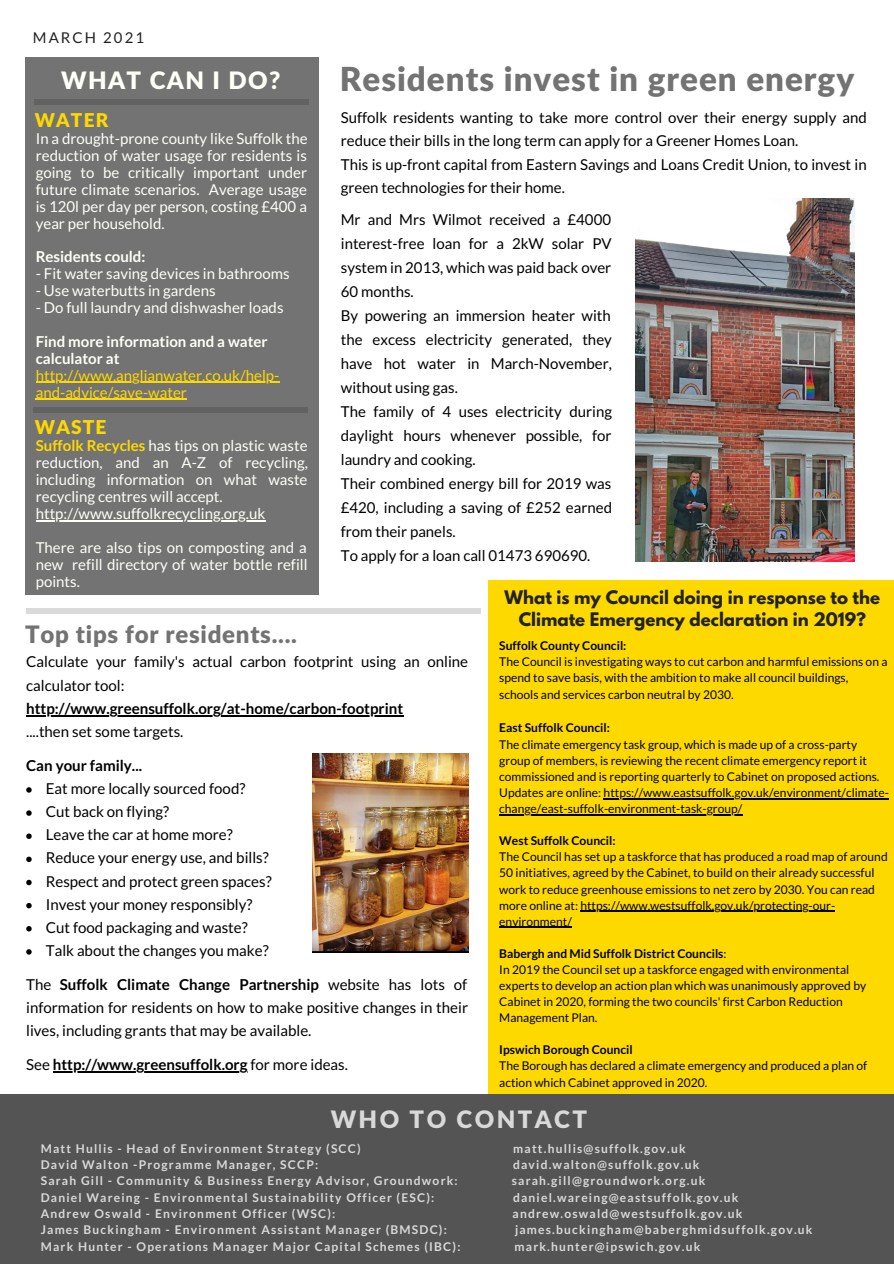
<style>
.page{position:relative;width:894px;height:1264px;background:#fff}
.page>*{position:absolute;margin:0;border:0;box-sizing:border-box;transform-origin:0 0}
.t1{font:900 33.15px "Lato Latin";letter-spacing:.03em;color:#737373}
.t2{font:900 24px "Lato Latin";letter-spacing:.03em;color:#737373}
.t3{font:900 24px "Lato Latin";letter-spacing:.1em;color:#d9d9d9}
.t4{font:900 24px "Lato Latin";letter-spacing:.06em;color:#fffff9}
.t5{font:900 19.05px "Lato Latin";letter-spacing:.06em;color:#fed900}
.t6{font:700 16.5px/22.6px "League Spartan";color:#222;text-align:center}
.t7{font:15px/24px "Lato";color:#000;text-align:justify}
.t8{font:15px/17px "Lato";color:#fffff9;text-align:justify}
.t9{font:700 15px "Lato";color:#000}
.t10{font:15px/17px "Lato";color:#fed900}
.t11{font:700 15px/17px "Lato";color:#fffff9}
.t12{font:14.85px "Lato";letter-spacing:.14em;color:#222}
.t13{font:12px/16px "Lato";color:#000}
.t14{font:700 12px "Lato";letter-spacing:.1em;color:#d9d9d9}
.t15{font:700 12px "Lato";color:#000}
.s1{font-weight:400}
.s2{font-weight:700;color:#fed900}
.s3{font-weight:700}
</style>
<div class="page">
<div style="left:25px;top:57px;width:293px;height:537px;background:#737373"></div>
<hr style="left:36px;top:382px;width:243px;height:1px;background:#fed900">
<hr style="left:36px;top:398px;width:151px;height:2px;background:#fed900">
<div style="left:33px;top:99px;width:275px;height:6px;background:#626262"></div>
<img style="left:635px;top:198px;width:218px;height:363px">
<svg style="left:26px;top:787px;width:6px;height:5px"></svg>
<svg style="left:26px;top:810px;width:6px;height:5px"></svg>
<svg style="left:26px;top:833px;width:6px;height:6px"></svg>
<svg style="left:26px;top:856px;width:6px;height:6px"></svg>
<svg style="left:26px;top:879px;width:6px;height:6px"></svg>
<svg style="left:26px;top:903px;width:6px;height:5px"></svg>
<svg style="left:26px;top:926px;width:6px;height:5px"></svg>
<svg style="left:26px;top:949px;width:6px;height:5px"></svg>
<hr style="left:26px;top:715px;width:377px;height:1px;background:#000">
<hr style="left:53px;top:1071px;width:194px;height:2px;background:#000">
<img style="left:312px;top:753px;width:157px;height:199px">
<hr style="left:36px;top:520px;width:229px;height:1px;background:#fffff9">
<div style="left:488px;top:580px;width:405px;height:572px;background:#fed900"></div>
<hr style="left:603px;top:798px;width:285px;height:1px;background:#000">
<hr style="left:499px;top:814px;width:243px;height:1px;background:#000">
<hr style="left:580px;top:910px;width:255px;height:1px;background:#000">
<hr style="left:499px;top:926px;width:72px;height:1px;background:#000">
<div style="left:0;top:1094px;width:893px;height:169px;background:#545454"></div>
<div style="left:33px;top:407px;width:275px;height:5px;background:#626262"></div>
<div style="left:26px;top:608px;width:454px;height:6px;background:#dadada"></div>
<p class="t12" style="left:33px;top:28px;width:113px">MARCH 2021</p>
<p class="t1" style="left:339px;top:65px;width:516px">Residents invest in green energy</p>
<p class="t4" style="left:61px;top:70px;width:221px">WHAT CAN I DO?</p>
<p class="t5" style="left:35px;top:112px;width:75px">WATER</p>
<p class="t7" style="left:341px;top:105px;width:527px;line-height:23.4px">Suffolk residents wanting to take more control over their energy supply and reduce their bills in the long term can apply for a Greener Homes Loan.</p>
<p class="t7" style="left:341px;top:152px;width:527px;line-height:23.4px">This is up-front capital from Eastern Savings and Loans Credit Union, to invest in green technologies for their home.</p>
<p class="t8" style="left:36px;top:130px;width:273px">In a drought-prone county like Suffolk the reduction of water usage for residents is going to be critically important under future climate scenarios. Average usage is 120l per day per person, costing £400 a year per household.</p>
<p class="t11" style="left:36px;top:248px;width:111px">Residents could:</p>
<p class="t8" style="left:36px;top:265px;width:255px">- Fit water saving devices in bathrooms</p>
<p class="t8" style="left:36px;top:282px;width:181px">- Use waterbutts in gardens</p>
<p class="t8" style="left:36px;top:299px;width:249px">- Do full laundry and dishwasher loads</p>
<p class="t11" style="left:36px;top:332px;width:233px">Find more information and a water calculator at</p>
<p class="t10" style="left:36px;top:366px;width:245px">http://www.anglianwater.co.uk/help&shy;and-advice/save-water</p>
<p class="t7" style="left:341px;top:207px;width:272px">Mr and Mrs Wilmot received a £4000 interest-free loan for a 2kW solar PV system in 2013, which was paid back over 60 months.</p>
<p class="t7" style="left:341px;top:303px;width:272px">By powering an immersion heater with the excess electricity generated, they have hot water in March-November, without using gas.</p>
<p class="t7" style="left:341px;top:399px;width:272px">The family of 4 uses electricity during daylight hours whenever possible, for laundry and cooking.</p>
<p class="t7" style="left:341px;top:471px;width:273px">Their combined energy bill for 2019 was £420, including a saving of £252 earned from their panels.</p>
<p class="t7" style="left:341px;top:543px;width:251px">To apply for a loan call 01473 690690.</p>
<p class="t6" style="left:504px;top:588px;width:377px">What is my Council doing in response to the<br>Climate Emergency declaration in 2019?</p>
<p class="t15" style="left:499px;top:638px;width:129px">Suffolk County Council:</p>
<p class="t13" style="left:499px;top:653px;width:389px">The Council is investigating ways to cut carbon and harmful emissions on a spend to save basis, with the ambition to make all council buildings, schools and services carbon neutral by 2030.</p>
<p class="t15" style="left:499px;top:720px;width:112px">East Suffolk Council:</p>
<p class="t13" style="left:499px;top:736px;width:391px">The climate emergency task group, which is made up of a cross-party group of members, is reviewing the recent climate emergency report it commissioned and is reporting quarterly to Cabinet on proposed actions.<br>Updates are online: https://www.eastsuffolk.gov.uk/environment/climate&shy;change/east-suffolk-environment-task-group/</p>
<p class="t15" style="left:499px;top:833px;width:118px">West Suffolk Council:</p>
<p class="t13" style="left:499px;top:848px;width:390px">The Council has set up a taskforce that has produced a road map of around 50 initiatives, agreed by the Cabinet, to build on their already successful work to reduce greenhouse emissions to net zero by 2030. You can read more online at: https://www.westsuffolk.gov.uk/protecting-our&shy;environment/</p>
<p class="t15" style="left:499px;top:946px;width:229px">Babergh and Mid Suffolk District Councils<span class="s1">:</span></p>
<p class="t13" style="left:499px;top:961px;width:368px">In 2019 the Council set up a taskforce engaged with environmental experts to develop an action plan which was unanimously approved by Cabinet in 2020, forming the two councils' first Carbon Reduction Management Plan.</p>
<p class="t15" style="left:499px;top:1042px;width:135px">Ipswich Borough Council</p>
<p class="t13" style="left:499px;top:1057px;width:369px">The Borough has declared a climate emergency and produced a plan of action which Cabinet approved in 2020.</p>
<p class="t3" style="left:330px;top:1108px;width:258px">WHO TO CONTACT</p>
<p class="t14" style="left:41px;top:1140px;width:321px">Matt Hullis - Head of Environment Strategy (SCC)</p>
<p class="t14" style="left:513px;top:1140px;width:174px">matt.hullis@suffolk.gov.uk</p>
<p class="t14" style="left:41px;top:1157px;width:279px">David Walton -Programme Manager, SCCP:</p>
<p class="t14" style="left:513px;top:1157px;width:188px">david.walton@suffolk.gov.uk</p>
<p class="t14" style="left:41px;top:1173px;width:418px">Sarah Gill - Community &amp; Business Energy Advisor, Groundwork:</p>
<p class="t14" style="left:511px;top:1173px;width:195px">sarah.gill@groundwork.org.uk</p>
<p class="t14" style="left:41px;top:1189px;width:395px">Daniel Wareing - Environmental Sustainability Officer (ESC):</p>
<p class="t14" style="left:513px;top:1189px;width:227px">daniel.wareing@eastsuffolk.gov.uk</p>
<p class="t14" style="left:41px;top:1206px;width:296px">Andrew Oswald - Environment Officer (WSC):</p>
<p class="t14" style="left:512px;top:1206px;width:231px">andrew.oswald@westsuffolk.gov.uk</p>
<p class="t14" style="left:41px;top:1222px;width:407px">James Buckingham - Environment Assistant Manager (BMSDC):</p>
<p class="t14" style="left:515px;top:1222px;width:299px">james.buckingham@baberghmidsuffolk.gov.uk</p>
<p class="t14" style="left:41px;top:1238px;width:421px">Mark Hunter - Operations Manager Major Capital Schemes (IBC):</p>
<p class="t14" style="left:514px;top:1238px;width:187px">mark.hunter@ipswich.gov.uk</p>
<p class="t5" style="left:35px;top:418px;width:73px">WASTE</p>
<p class="t8" style="left:36px;top:437px;width:273px"><span class="s2">Suffolk Recycles</span> has tips on plastic waste reduction, and an A-Z of recycling, including information on what waste recycling centres will accept.</p>
<p class="t8" style="left:36px;top:504px;width:231px">http://www.suffolkrecycling.org.uk</p>
<p class="t8" style="left:36px;top:538px;width:273px">There are also tips on composting and a new refill directory of water bottle refill points.</p>
<p class="t2" style="left:25px;top:623px;width:273px">Top tips for residents....</p>
<p class="t7" style="left:26px;top:650px;width:443px;line-height:23.1px">Calculate your family's actual carbon footprint using an online calculator tool:</p>
<p class="t9" style="left:26px;top:699px;width:378px">http://www.greensuffolk.org/at-home/carbon-footprint</p>
<p class="t7" style="left:26px;top:719px;width:159px">....then set some targets.</p>
<p class="t9" style="left:26px;top:756px;width:117px">Can your family...</p>
<p class="t7" style="left:46px;top:776px;width:201px">Eat more locally sourced food?</p>
<p class="t7" style="left:46px;top:799px;width:125px">Cut back on flying?</p>
<p class="t7" style="left:46px;top:822px;width:188px">Leave the car at home more?</p>
<p class="t7" style="left:46px;top:845px;width:224px">Reduce your energy use, and bills?</p>
<p class="t7" style="left:46px;top:868px;width:227px">Respect and protect green spaces?</p>
<p class="t7" style="left:46px;top:891px;width:208px">Invest your money responsibly?</p>
<p class="t7" style="left:46px;top:915px;width:203px">Cut food packaging and waste?</p>
<p class="t7" style="left:46px;top:938px;width:224px">Talk about the changes you make?</p>
<p class="t7" style="left:26px;top:972px;width:443px;line-height:23.1px">The <span class="s3">Suffolk Climate Change Partnership</span> website has lots of information for residents on how to make positive changes in their lives, including grants that may be available.</p>
<p class="t9" style="left:26px;top:1055px;width:323px"><span class="s1">See</span> http://www.greensuffolk.org <span class="s1">for more ideas.</span></p>
</div>
